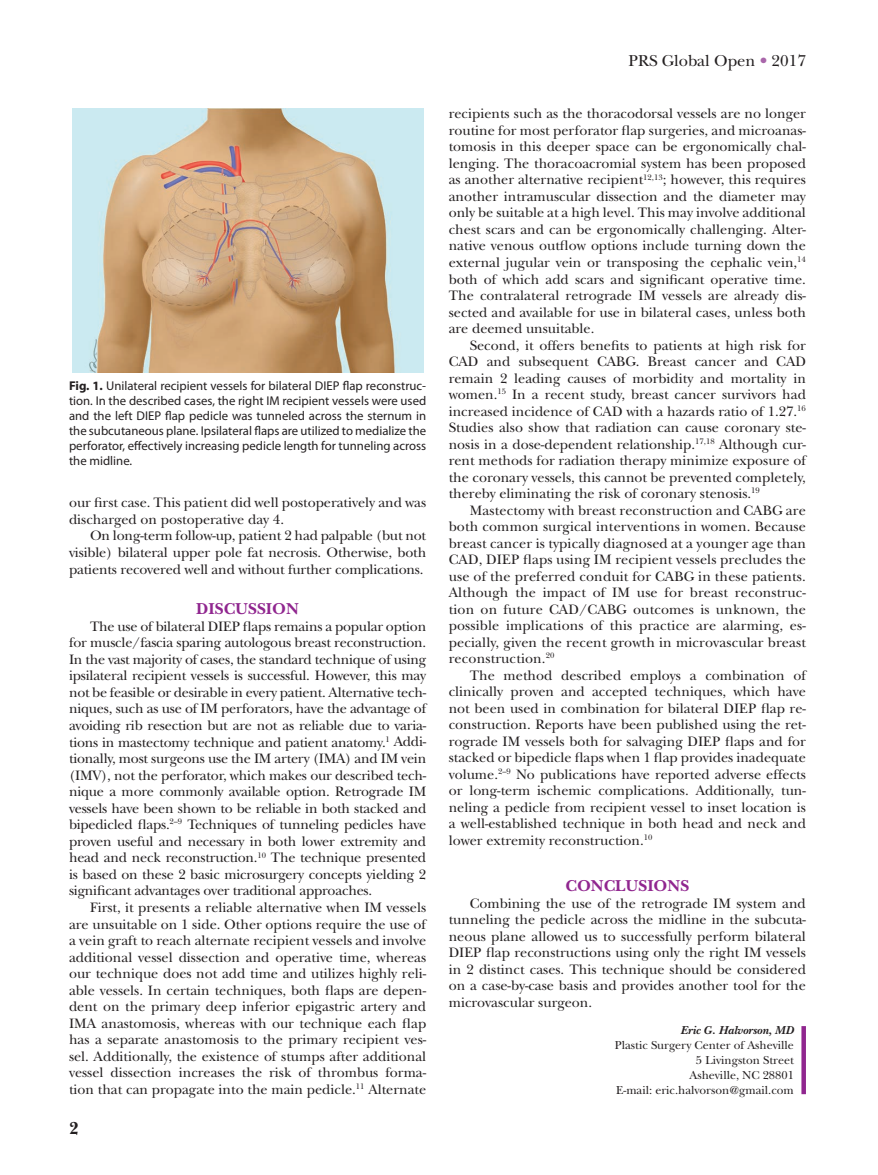
<style>
.page{position:relative;width:878px;height:1175px;background:#fff}
.page>*{position:absolute;margin:0;border:0;box-sizing:border-box;transform-origin:0 0}
.t1{font:700 18px "New Baskerville";color:#231f20}
.t2{font:700 16.5px "New Baskerville";color:#90268f}
.t3{font:16.5px "New Baskerville";color:#231f20}
.t4{font:14.25px/16.5px "New Baskerville";color:#231f20;text-align:justify}
.t5{font:12.75px/15px "Myriad Pro";color:#231f20;text-align:justify}
.t6{font:12px/15px "New Baskerville";color:#231f20;text-align:right}
.t7{font:italic 700 12px "New Baskerville";color:#231f20}
.s1{font-weight:700}
.s2{color:#a966aa}
</style>
<div class="page">
<div style="left:801px;top:1026px;width:5px;height:68px;background:#90268f"></div>
<img style="left:72px;top:108px;width:351px;height:265px">
<p class="t5" style="left:69px;top:378px;width:359px"><span class="s1">Fig. 1.</span> Unilateral recipient vessels for bilateral DIEP flap reconstruc&shy;tion. In the described cases, the right IM recipient vessels were used and the left DIEP flap pedicle was tunneled across the sternum in the subcutaneous plane. Ipsilateral flaps are utilized to medialize the perforator, effectively increasing pedicle length for tunneling across the midline.</p>
<p class="t4" style="left:69px;top:494px;width:359px">our first case. This patient did well postoperatively and was discharged on postoperative day 4.</p>
<p class="t4" style="left:69px;top:527px;width:359px;text-indent:21px">On long-term follow-up, patient 2 had palpable (but not visible) bilateral upper pole fat necrosis. Otherwise, both patients recovered well and without further complications.</p>
<p class="t2" style="left:196px;top:599px;width:104px">DISCUSSION</p>
<p class="t4" style="left:69px;top:618px;width:359px;text-indent:21px">The use of bilateral DIEP flaps remains a popular option for muscle/fascia sparing autologous breast reconstruction.<br>In the vast majority of cases, the standard technique of using ipsilateral recipient vessels is successful. However, this may not be feasible or desirable in every patient. Alternative tech&shy;niques, such as use of IM perforators, have the advantage of avoiding rib resection but are not as reliable due to varia&shy;tions in mastectomy technique and patient anatomy.<sup>1</sup> Addi&shy;tionally, most surgeons use the IM artery (IMA) and IM vein (IMV), not the perforator, which makes our described tech&shy;nique a more commonly available option. Retrograde IM vessels have been shown to be reliable in both stacked and bipedicled flaps.<sup>2–9</sup> Techniques of tunneling pedicles have proven useful and necessary in both lower extremity and head and neck reconstruction.<sup>10</sup> The technique presented is based on these 2 basic microsurgery concepts yielding 2 significant advantages over traditional approaches.</p>
<p class="t4" style="left:69px;top:899px;width:359px;text-indent:21px">First, it presents a reliable alternative when IM vessels are unsuitable on 1 side. Other options require the use of a vein graft to reach alternate recipient vessels and involve additional vessel dissection and operative time, whereas our technique does not add time and utilizes highly reli&shy;able vessels. In certain techniques, both flaps are depen&shy;dent on the primary deep inferior epigastric artery and IMA anastomosis, whereas with our technique each flap has a separate anastomosis to the primary recipient ves&shy;sel. Additionally, the existence of stumps after additional vessel dissection increases the risk of thrombus forma&shy;tion that can propagate into the main pedicle.<sup>11</sup> Alternate</p>
<p class="t1" style="left:69px;top:1118px;width:11px">2</p>
<p class="t3" style="left:628px;top:51px;width:179px">PRS Global Open <span class="s2">•</span> 2017</p>
<p class="t4" style="left:448px;top:106px;width:359px">recipients such as the thoracodorsal vessels are no longer routine for most perforator flap surgeries, and microanas&shy;tomosis in this deeper space can be ergonomically chal&shy;lenging. The thoracoacromial system has been proposed as another alternative recipient<sup>12,13</sup>; however, this requires another intramuscular dissection and the diameter may only be suitable at a high level. This may involve additional chest scars and can be ergonomically challenging. Alter&shy;native venous outflow options include turning down the external jugular vein or transposing the cephalic vein,<sup>14 </sup>both of which add scars and significant operative time.<br>The contralateral retrograde IM vessels are already dis&shy;sected and available for use in bilateral cases, unless both are deemed unsuitable.</p>
<p class="t4" style="left:448px;top:337px;width:359px;text-indent:21px">Second, it offers benefits to patients at high risk for CAD and subsequent CABG. Breast cancer and CAD remain 2 leading causes of morbidity and mortality in women.<sup>15</sup> In a recent study, breast cancer survivors had increased incidence of CAD with a hazards ratio of 1.27.<sup>16<br></sup>Studies also show that radiation can cause coronary ste&shy;nosis in a dose-dependent relationship.<sup>17,18</sup> Although cur&shy;rent methods for radiation therapy minimize exposure of the coronary vessels, this cannot be prevented completely, thereby eliminating the risk of coronary stenosis.<sup>19</sup></p>
<p class="t4" style="left:448px;top:502px;width:359px;text-indent:21px">Mastectomy with breast reconstruction and CABG are both common surgical interventions in women. Because breast cancer is typically diagnosed at a younger age than CAD, DIEP flaps using IM recipient vessels precludes the use of the preferred conduit for CABG in these patients.<br>Although the impact of IM use for breast reconstruc&shy;tion on future CAD/CABG outcomes is unknown, the possible implications of this practice are alarming, es&shy;pecially, given the recent growth in microvascular breast reconstruction.<sup>20</sup></p>
<p class="t4" style="left:448px;top:667px;width:359px;text-indent:21px">The method described employs a combination of clinically proven and accepted techniques, which have not been used in combination for bilateral DIEP flap re&shy;construction. Reports have been published using the ret&shy;rograde IM vessels both for salvaging DIEP flaps and for stacked or bipedicle flaps when 1 flap provides inadequate volume.<sup>2–9</sup> No publications have reported adverse effects or long-term ischemic complications. Additionally, tun&shy;neling a pedicle from recipient vessel to inset location is a well-established technique in both head and neck and lower extremity reconstruction.<sup>10</sup></p>
<p class="t2" style="left:565px;top:876px;width:125px">CONCLUSIONS</p>
<p class="t4" style="left:448px;top:895px;width:359px;text-indent:21px">Combining the use of the retrograde IM system and tunneling the pedicle across the midline in the subcuta&shy;neous plane allowed us to successfully perform bilateral DIEP flap reconstructions using only the right IM vessels in 2 distinct cases. This technique should be considered on a case-by-case basis and provides another tool for the microvascular surgeon.</p>
<p class="t7" style="left:680px;top:1023px;width:115px">Eric G. Halvorson, MD</p>
<p class="t6" style="left:614px;top:1037px;width:181px">Plastic Surgery Center of Asheville<br>5 Livingston Street<br>Asheville, NC 28801<br>E-mail: eric.halvorson@gmail.com</p>
</div>
